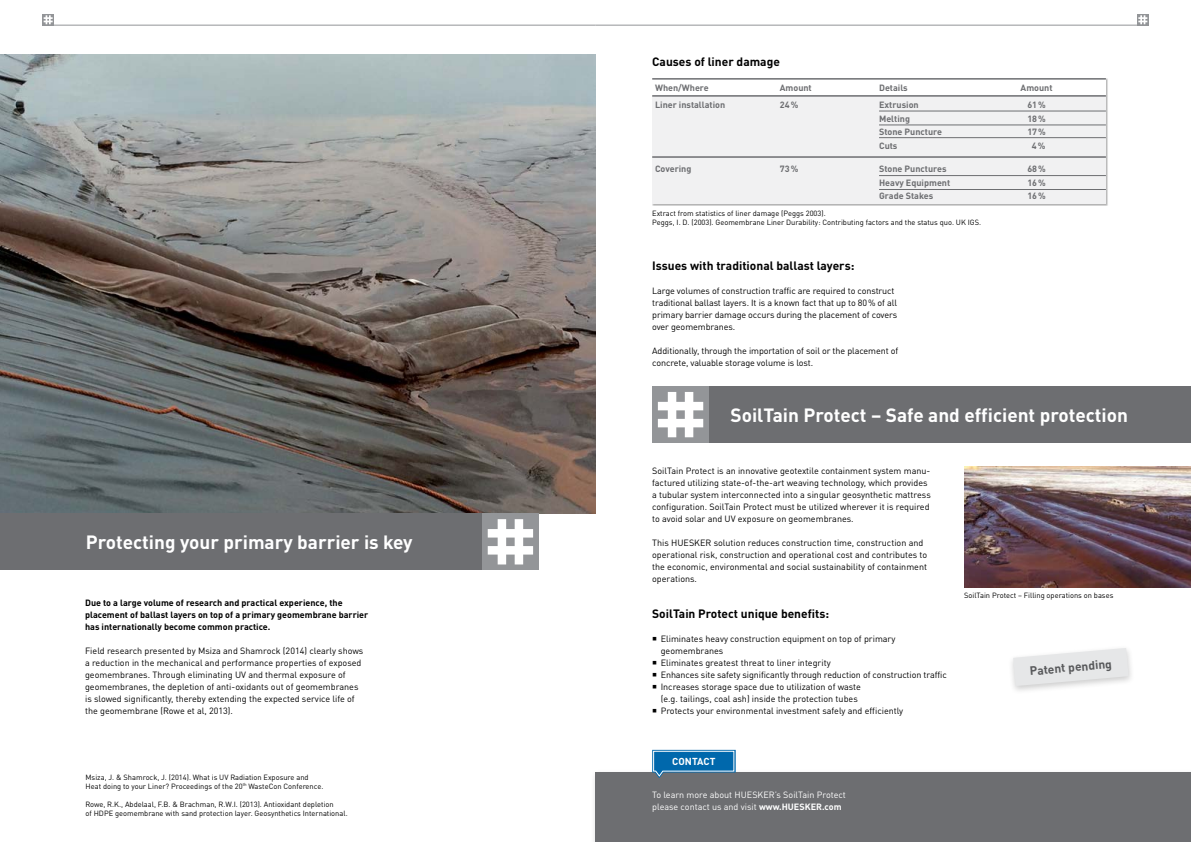
<style>
.page{position:relative;width:1191px;height:842px;background:#fff}
.page>*{position:absolute;margin:0;border:0;box-sizing:border-box;transform-origin:0 0}
.t1{font:700 19px "DINOT";color:#fff}
.t2{font:700 12px "DINOT";color:#000}
.t3{font:700 12px "DINOT";color:#58595b}
.t4{font:700 10px "DINOT";color:#fff}
.t5{font:9px/12px "DINOT";color:#000}
.t6{font:700 9px "DINOT";color:#6d6e71}
.t7{font:700 9px/12px "DINOT";color:#000}
.t8{font:9px/12px "DINOT";color:#fff}
.t9{font:7.5px/9px "DINOT";color:#000}
.s1{font-weight:700}
</style>
<div class="page">
<hr style="left:52px;top:25px;width:543px;height:1px;background:#939598">
<hr style="left:595px;top:25px;width:542px;height:1px;background:#939598">
<svg style="left:43px;top:14px;width:11px;height:11px"></svg>
<svg style="left:44px;top:15px;width:9px;height:9px"></svg>
<svg style="left:1137px;top:14px;width:11px;height:11px"></svg>
<svg style="left:1138px;top:15px;width:9px;height:9px"></svg>
<img style="left:0;top:55px;width:595px;height:458px">
<div style="left:0;top:513px;width:539px;height:57px;background:#6d6e71"></div>
<div style="left:652px;top:79px;width:454px;height:125px;background:#f1f1f2"></div>
<div style="left:482px;top:513px;width:57px;height:57px;background:#939598"></div>
<svg style="left:488px;top:519px;width:45px;height:45px"></svg>
<div style="left:652px;top:79px;width:454px;height:17px;background:#fff"></div>
<div style="left:590px;top:769px;width:601px;height:73px;background:#fafafa"></div>
<div style="left:595px;top:772px;width:596px;height:70px;background:#6d6e71"></div>
<svg style="left:652px;top:750px;width:83px;height:28px"></svg>
<div style="left:652px;top:386px;width:539px;height:57px;background:#6d6e71"></div>
<div style="left:652px;top:386px;width:57px;height:57px;background:#939598"></div>
<svg style="left:658px;top:392px;width:45px;height:45px"></svg>
<img style="left:964px;top:466px;width:227px;height:122px">
<hr style="left:652px;top:78px;width:454px;height:2px;background:#6d6e71">
<hr style="left:652px;top:95px;width:454px;height:2px;background:#6d6e71">
<hr style="left:652px;top:156px;width:454px;height:2px;background:#6d6e71">
<hr style="left:879px;top:111px;width:227px;height:1px;background:#6d6e71">
<hr style="left:879px;top:125px;width:227px;height:1px;background:#6d6e71">
<hr style="left:879px;top:137px;width:227px;height:1px;background:#6d6e71">
<hr style="left:879px;top:175px;width:227px;height:1px;background:#6d6e71">
<hr style="left:879px;top:189px;width:227px;height:1px;background:#6d6e71">
<div style="left:1007px;top:645px;width:128px;height:50px;background:#000;opacity:.2"></div>
<svg style="left:1013px;top:648px;width:115px;height:38px"></svg>
<h1 class="t1" style="left:86px;top:530px;width:328px">Protecting your primary barrier is key</h1>
<p class="t7" style="left:85px;top:596px;width:285px">Due to a large volume of research and practical experience, the placement of ballast layers on top of a primary geomembrane barrier has internationally become common practice.</p>
<p class="t5" style="left:85px;top:644px;width:280px">Field research presented by Msiza and Shamrock (2014) clearly shows a reduction in the mechanical and performance properties of exposed geomembranes. Through eliminating UV and thermal exposure of geomembranes, the depletion of anti-oxidants out of geomembranes is slowed significantly, thereby extending the expected service life of the geomembrane (Rowe et al, 2013).</p>
<p class="t9" style="left:86px;top:772px;width:239px">Msiza, J. &amp; Shamrock, J. (2014). What is UV Radiation Exposure and<br>Heat doing to your Liner? Proceedings of the 20<sup>th</sup> WasteCon Conference.</p>
<p class="t9" style="left:86px;top:799px;width:264px">Rowe, R.K., Abdelaal, F.B. &amp; Brachman, R.W.I. (2013). Antioxidant depletion<br>of HDPE geomembrane with sand protection layer. Geosynthetics International.</p>
<h2 class="t2" style="left:652px;top:54px;width:129px">Causes of liner damage</h2>
<p class="t6" style="left:655px;top:81px;width:55px">When/Where</p>
<p class="t6" style="left:780px;top:81px;width:33px">Amount</p>
<p class="t6" style="left:879px;top:81px;width:30px">Details</p>
<p class="t6" style="left:1020px;top:81px;width:33px">Amount</p>
<p class="t6" style="left:655px;top:99px;width:72px">Liner installation</p>
<p class="t6" style="left:780px;top:99px;width:20px">24%</p>
<p class="t6" style="left:879px;top:99px;width:41px">Extrusion</p>
<p class="t6" style="left:1027px;top:99px;width:20px">61%</p>
<p class="t6" style="left:879px;top:112px;width:32px">Melting</p>
<p class="t6" style="left:1027px;top:112px;width:20px">18%</p>
<p class="t6" style="left:879px;top:126px;width:64px">Stone Puncture</p>
<p class="t6" style="left:1027px;top:126px;width:20px">17%</p>
<p class="t6" style="left:879px;top:139px;width:20px">Cuts</p>
<p class="t6" style="left:1032px;top:139px;width:15px">4%</p>
<p class="t6" style="left:655px;top:163px;width:38px">Covering</p>
<p class="t6" style="left:780px;top:163px;width:20px">73%</p>
<p class="t6" style="left:879px;top:163px;width:69px">Stone Punctures</p>
<p class="t6" style="left:1027px;top:163px;width:20px">68%</p>
<p class="t6" style="left:879px;top:176px;width:73px">Heavy Equipment</p>
<p class="t6" style="left:1027px;top:176px;width:20px">16%</p>
<p class="t6" style="left:879px;top:190px;width:56px">Grade Stakes</p>
<p class="t6" style="left:1027px;top:190px;width:20px">16%</p>
<p class="t9" style="left:652px;top:208px;width:330px">Extract from statistics of liner damage (Peggs 2003).<br>Peggs, I. D. (2003). Geomembrane Liner Durability: Contributing factors and the status quo. UK IGS.</p>
<h2 class="t2" style="left:652px;top:258px;width:204px">Issues with traditional ballast layers:</h2>
<p class="t5" style="left:652px;top:284px;width:246px">Large volumes of construction traffic are required to construct traditional ballast layers. It is a known fact that up to 80% of all primary barrier damage occurs during the placement of covers over geomembranes.</p>
<p class="t5" style="left:652px;top:344px;width:247px">Additionally, through the importation of soil or the placement of concrete, valuable storage volume is lost.</p>
<h1 class="t1" style="left:730px;top:403px;width:399px">SoilTain Protect – Safe and efficient protection</h1>
<p class="t5" style="left:652px;top:464px;width:280px">SoilTain Protect is an innovative geotextile containment system manu&shy;factured utilizing state-of-the-art weaving technology, which provides a tubular system interconnected into a singular geosynthetic mattress configuration. SoilTain Protect must be utilized wherever it is required to avoid solar and UV exposure on geomembranes.</p>
<p class="t5" style="left:652px;top:536px;width:276px">This HUESKER solution reduces construction time, construction and operational risk, construction and operational cost and contributes to the economic, environmental and social sustainability of containment operations.</p>
<h2 class="t2" style="left:652px;top:606px;width:178px">SoilTain Protect unique benefits:</h2>
<p class="t5" style="left:660px;top:632px;width:236px;text-indent:-9px">○ Eliminates heavy construction equipment on top of primary geomembranes</p>
<p class="t5" style="left:652px;top:656px;width:180px">○ Eliminates greatest threat to liner integrity</p>
<p class="t5" style="left:652px;top:668px;width:296px">○ Enhances site safety significantly through reduction of construction traffic</p>
<p class="t5" style="left:652px;top:680px;width:210px;text-align:center">○ Increases storage space due to utilization of waste (e.g. tailings, coal ash) inside the protection tubes</p>
<p class="t5" style="left:652px;top:704px;width:252px">○ Protects your environmental investment safely and efficiently</p>
<p class="t4" style="left:672px;top:755px;width:45px">CONTACT</p>
<p class="t8" style="left:652px;top:788px;width:195px">To learn more about HUESKER’s SoilTain Protect please contact us and visit <span class="s1">www.HUESKER.com</span></p>
<p class="t9" style="left:964px;top:590px;width:151px">SoilTain Protect – Filling operations on bases</p>
<h2 class="t3" style="left:1029px;top:663px;width:84px;rotate:-5deg">Patent pending</h2>
</div>
